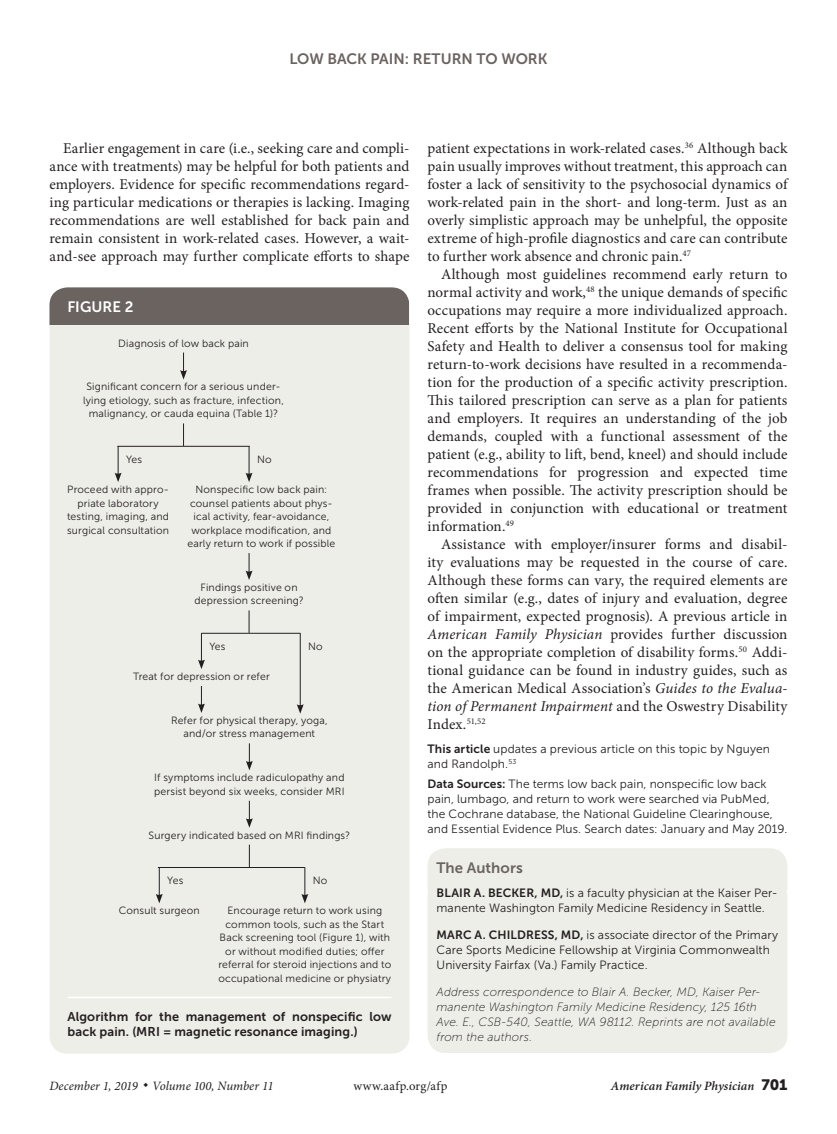
<style>
.page{position:relative;width:837px;height:1134px;background:#fff}
.page>*{position:absolute;margin:0;border:0;box-sizing:border-box;transform-origin:0 0}
.body_text{font:15px/18px "Minion Pro";letter-spacing:.005em;color:#231f20;text-align:justify}
.auth_info_head{font:15px "Museo Sans 700";color:#6b6360}
.figure{font:15px "Museo Sans 700";letter-spacing:.005em;color:#fff}
.t1{font:12.75px/15px "Museo Sans 700";letter-spacing:.01em;color:#231f20}
.t2{font:italic 12.75px "Minion Pro";color:#231f20}
.t3{font:italic 600 12.75px "Minion Pro";letter-spacing:.005em;color:#231f20}
.t4{font:12.75px "Minion Pro";letter-spacing:.03em;color:#231f20}
.blurb{font:12px/15px "Museo Sans 300";letter-spacing:.01em;color:#231f20}
.auth_info{font:12px/15px "Museo Sans 300";letter-spacing:.01em;color:#231f20}
.auth_info-2{font:italic 12px/15px "Museo Sans 100";letter-spacing:.01em;color:#231f20}
.fig_text{font:10.5px/13.5px "Museo Sans 300";letter-spacing:.015em;color:#231f20;text-align:center}
.s1{font-style:italic}
.s2{font-family:"Museo Sans 700"}
.s3{font-family:"Museo Sans 900";font-weight:400;font-style:normal;font-size:15px}
</style>
<div class="page">
<div style="left:428px;top:848px;width:360px;height:42px;background:#eeeee8"></div>
<div style="left:428px;top:879px;width:360px;height:174px;background:#eeeee8;border-radius:18px"></div>
<div style="left:50px;top:287px;width:360px;height:767px;background:#eeeee8;border-radius:18px"></div>
<div style="left:50px;top:287px;width:360px;height:38px;background:#6b6360"></div>
<hr style="left:68px;top:997px;width:324px;height:1px;background:#fff">
<svg style="left:249px;top:845px;width:1px;height:22px"></svg>
<hr style="left:158px;top:867px;width:147px;height:1px;background:#231f20">
<svg style="left:301px;top:867px;width:7px;height:36px"></svg>
<svg style="left:156px;top:867px;width:7px;height:36px"></svg>
<svg style="left:246px;top:801px;width:7px;height:27px"></svg>
<svg style="left:246px;top:743px;width:7px;height:27px"></svg>
<svg style="left:249px;top:610px;width:1px;height:23px"></svg>
<hr style="left:201px;top:633px;width:99px;height:1px;background:#231f20">
<hr style="left:300px;top:633px;width:1px;height:74px;background:#231f20">
<svg style="left:297px;top:704px;width:7px;height:10px"></svg>
<svg style="left:198px;top:686px;width:7px;height:27px"></svg>
<svg style="left:198px;top:633px;width:7px;height:36px"></svg>
<svg style="left:183px;top:423px;width:1px;height:23px"></svg>
<hr style="left:117px;top:446px;width:133px;height:1px;background:#231f20">
<svg style="left:115px;top:446px;width:7px;height:36px"></svg>
<svg style="left:246px;top:446px;width:7px;height:36px"></svg>
<svg style="left:246px;top:553px;width:7px;height:27px"></svg>
<svg style="left:180px;top:353px;width:7px;height:27px"></svg>
<p class="auth_info_head" style="left:289px;top:50px;width:260px">LOW BACK PAIN: RETURN TO WORK</p>
<p class="body_text" style="left:50px;top:139px;width:362px;text-indent:14px">Earlier engagement in care (i.e., seeking care and compli&shy;ance with treatments) may be helpful for both patients and employers. Evidence for specific recommendations regard&shy;ing particular medications or therapies is lacking. Imaging recommendations are well established for back pain and remain consistent in work-related cases. However, a wait&shy;and-see approach may further complicate efforts to shape</p>
<p class="body_text" style="left:428px;top:139px;width:362px">patient expectations in work-related cases.<sup>36</sup> Although back pain usually improves without treatment, this approach can foster a lack of sensitivity to the psychosocial dynamics of work-related pain in the short- and long-term. Just as an overly simplistic approach may be unhelpful, the opposite extreme of high-profile diagnostics and care can contribute to further work absence and chronic pain.<sup>47</sup></p>
<p class="body_text" style="left:428px;top:265px;width:362px;text-indent:14px">Although most guidelines recommend early return to normal activity and work,<sup>48</sup> the unique demands of specific occupations may require a more individualized approach.<br>Recent efforts by the National Institute for Occupational Safety and Health to deliver a consensus tool for making return-to-work decisions have resulted in a recommenda&shy;tion for the production of a specific activity prescription.<br>This tailored prescription can serve as a plan for patients and employers. It requires an understanding of the job demands, coupled with a functional assessment of the patient (e.g., ability to lift, bend, kneel) and should include recommendations for progression and expected time frames when possible. The activity prescription should be provided in conjunction with educational or treatment information.<sup>49</sup></p>
<p class="body_text" style="left:428px;top:535px;width:362px;text-indent:14px">Assistance with employer/insurer forms and disabil&shy;ity evaluations may be requested in the course of care.<br>Although these forms can vary, the required elements are often similar (e.g., dates of injury and evaluation, degree of impairment, expected prognosis). A previous article in <span class="s1">American Family Physician</span> provides further discussion on the appropriate completion of disability forms.<sup>50</sup> Addi&shy;tional guidance can be found in industry guides, such as the American Medical Association’s <span class="s1">Guides to the Evalua&shy;tion of Permanent Impairment</span> and the Oswestry Disability Index.<sup>51,52</sup></p>
<p class="blurb" style="left:428px;top:741px;width:344px"><span class="s2">This article</span> updates a previous article on this topic by Nguyen and Randolph.<sup>53</sup></p>
<p class="blurb" style="left:428px;top:776px;width:361px"><span class="s2">Data Sources:</span> The terms low back pain, nonspecific low back pain, lumbago, and return to work were searched via PubMed, the Cochrane database, the National Guideline Clearinghouse, and Essential Evidence Plus. Search dates: January and May 2019.</p>
<p class="auth_info_head" style="left:436px;top:859px;width:88px">The Authors</p>
<p class="auth_info" style="left:436px;top:885px;width:343px"><span class="s2">BLAIR A. BECKER, MD,</span> is a faculty physician at the Kaiser Per&shy;manente Washington Family Medicine Residency in Seattle.</p>
<p class="auth_info" style="left:436px;top:927px;width:343px"><span class="s2">MARC A. CHILDRESS, MD,</span> is associate director of the Primary<br>Care Sports Medicine Fellowship at Virginia Commonwealth<br>University Fairfax (Va.) Family Practice.</p>
<p class="auth_info-2" style="left:436px;top:985px;width:341px">Address correspondence to Blair A. Becker, MD, Kaiser Per&shy;manente Washington Family Medicine Residency, 125 16th Ave. E., CSB-540, Seattle, WA 98112. Reprints are not available from the authors.</p>
<p class="figure" style="left:68px;top:299px;width:67px">FIGURE 2</p>
<p class="fig_text" style="left:118px;top:336px;width:132px">Diagnosis of low back pain</p>
<p class="fig_text" style="left:83px;top:380px;width:202px">Significant concern for a serious under&shy;lying etiology, such as fracture, infection, malignancy, or cauda equina (Table 1)?</p>
<p class="fig_text" style="left:126px;top:453px;width:18px">Yes</p>
<p class="fig_text" style="left:257px;top:453px;width:16px">No</p>
<p class="fig_text" style="left:187px;top:483px;width:149px">Nonspecific low back pain: counsel patients about phys&shy;ical activity, fear-avoidance, workplace modification, and early return to work if possible</p>
<p class="fig_text" style="left:67px;top:483px;width:104px">Proceed with appro&shy;priate laboratory testing, imaging, and surgical consultation</p>
<p class="fig_text" style="left:194px;top:581px;width:111px">Findings positive on depression screening?</p>
<p class="fig_text" style="left:209px;top:640px;width:18px">Yes</p>
<p class="fig_text" style="left:308px;top:640px;width:16px">No</p>
<p class="fig_text" style="left:133px;top:670px;width:138px">Treat for depression or refer</p>
<p class="fig_text" style="left:171px;top:714px;width:158px">Refer for physical therapy, yoga, and/or stress management</p>
<p class="fig_text" style="left:154px;top:771px;width:192px;text-align:left">If symptoms include radiculopathy and persist beyond six weeks, consider MRI</p>
<p class="fig_text" style="left:149px;top:828px;width:203px">Surgery indicated based on MRI findings?</p>
<p class="fig_text" style="left:167px;top:874px;width:18px">Yes</p>
<p class="fig_text" style="left:313px;top:874px;width:16px">No</p>
<p class="fig_text" style="left:119px;top:904px;width:83px">Consult surgeon</p>
<p class="fig_text" style="left:218px;top:904px;width:174px">Encourage return to work using common tools, such as the Start Back screening tool (Figure 1), with or without modified duties; offer referral for steroid injections and to occupational medicine or physiatry</p>
<p class="t1" style="left:68px;top:1009px;width:326px">Algorithm for the management of nonspecific low back pain. (MRI = magnetic resonance imaging.)</p>
<p class="t2" style="left:50px;top:1078px;width:226px">December 1, 2019 ◆ Volume 100, Number 11</p>
<p class="t4" style="left:353px;top:1078px;width:96px">www.aafp.org/afp</p>
<p class="t3" style="left:611px;top:1077px;width:178px">American Family Physician <span class="s3">701</span></p>
</div>
